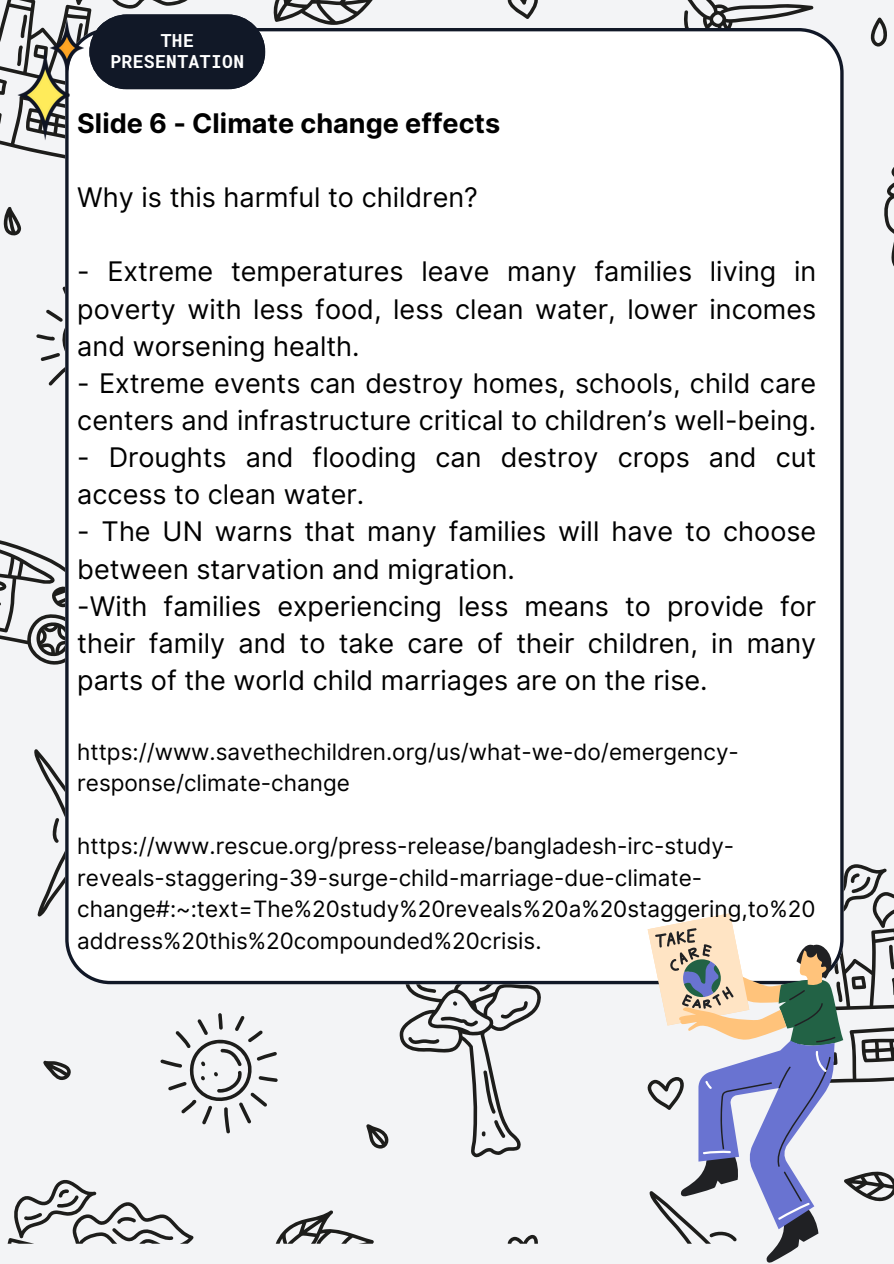
<style>
.page{position:relative;width:894px;height:1264px;background:#fff}
.page>*{position:absolute;margin:0;border:0;box-sizing:border-box;transform-origin:0 0}
.t1{font:27px/37.2px "Inter";color:#000}
.t2{font:700 27px "Inter";color:#000}
.t3{font:22.5px/31.5px "Inter";color:#000}
.t4{font:700 18px/21.3px "Roboto Mono";letter-spacing:.02em;color:#fff;text-align:center}
</style>
<div class="page">
<div style="left:0;top:0;width:893px;height:1263px;background:#f3f4f6"></div>
<svg style="left:884px;top:168px;width:9px;height:97px"></svg>
<svg style="left:684px;top:0;width:129px;height:28px"></svg>
<svg style="left:8px;top:1180px;width:185px;height:63px"></svg>
<svg style="left:276px;top:1210px;width:98px;height:33px"></svg>
<svg style="left:0;top:540px;width:65px;height:125px"></svg>
<svg style="left:36px;top:286px;width:29px;height:100px"></svg>
<svg style="left:43px;top:1060px;width:28px;height:20px"></svg>
<svg style="left:366px;top:1124px;width:22px;height:24px"></svg>
<svg style="left:34px;top:749px;width:31px;height:168px"></svg>
<svg style="left:160px;top:1013px;width:118px;height:120px"></svg>
<svg style="left:399px;top:984px;width:143px;height:173px"></svg>
<svg style="left:507px;top:0;width:30px;height:19px"></svg>
<svg style="left:507px;top:1234px;width:30px;height:9px"></svg>
<svg style="left:870px;top:18px;width:17px;height:29px"></svg>
<div style="left:65px;top:28px;width:778px;height:956px;background:#fff"></div>
<svg style="left:0;top:0;width:372px;height:263px"></svg>
<img style="left:12px;top:14px;width:77px;height:130px">
<svg style="left:687px;top:1243px;width:112px;height:20px"></svg>
<svg style="left:644px;top:805px;width:249px;height:438px"></svg>
<p class="t4" style="left:110px;top:29px;width:135px">THE<br>PRESENTATION</p>
<p class="t2" style="left:77px;top:107px;width:424px">Slide 6 - Climate change effects</p>
<h1 class="t1" style="left:77px;top:179px;width:402px">Why is this harmful to children?</h1>
<h2 class="t1" style="left:77px;top:253px;width:740px;text-align:justify">- Extreme temperatures leave many families living in poverty with less food, less clean water, lower incomes and worsening health.</h2>
<h2 class="t1" style="left:77px;top:364px;width:740px">- Extreme events can destroy homes, schools, child care centers and infrastructure critical to children’s well-being.</h2>
<h2 class="t1" style="left:77px;top:439px;width:740px">- Droughts and flooding can destroy crops and cut access to clean water.</h2>
<h2 class="t1" style="left:77px;top:513px;width:740px">- The UN warns that many families will have to choose between starvation and migration.</h2>
<h2 class="t1" style="left:77px;top:587px;width:740px;text-align:justify">-With families experiencing less means to provide for their family and to take care of their children, in many parts of the world child marriages are on the rise.</h2>
<p class="t3" style="left:77px;top:736px;width:663px">https://www.savethechildren.org/us/what-we-do/emergency&shy;response/climate-change</p>
<h3 class="t3" style="left:77px;top:830px;width:739px">https://www.rescue.org/press-release/bangladesh-irc-study&shy;reveals-staggering-39-surge-child-marriage-due-climate&shy;change#:~:text=The%20study%20reveals%20a%20staggering,to%20 address%20this%20compounded%20crisis.</h3>
</div>
